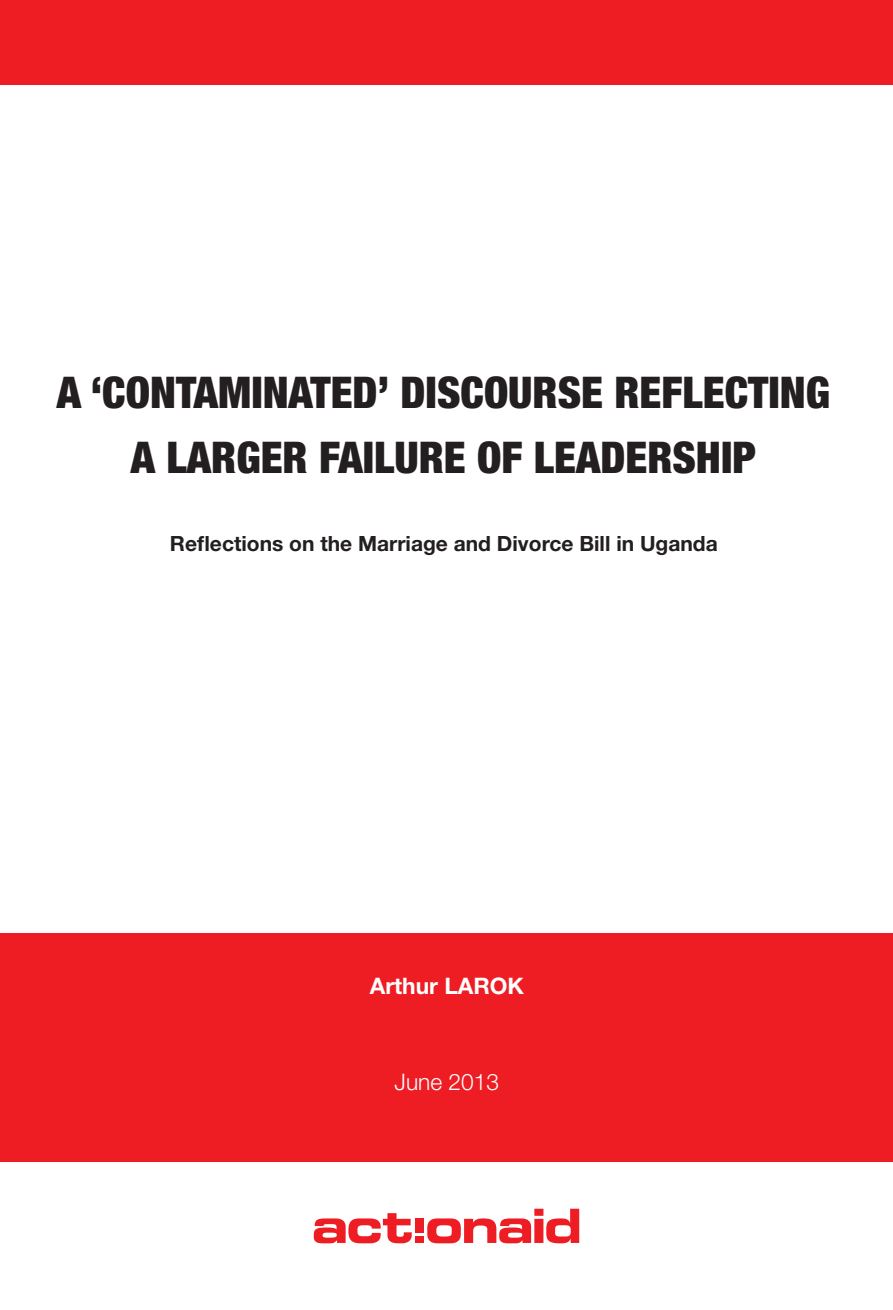
<style>
.page{position:relative;width:893px;height:1310px;background:#fff}
.page>*{position:absolute;margin:0;border:0;box-sizing:border-box;transform-origin:0 0}
.t1{font:900 condensed 43.75px "Helvetica Neue LT Std";color:#231f20}
.t2{font:700 22.75px "Helvetica Neue LT Std";color:#fff}
.t3{font:300 22.75px "Helvetica Neue LT Std";color:#fff}
.t4{font:700 21px "Helvetica Neue LT Std";color:#231f20}
</style>
<div class="page">
<div style="left:0;top:0;width:893px;height:84px;background:#ee1d23"></div>
<div style="left:0;top:933px;width:893px;height:228px;background:#ee1d23"></div>
<svg style="left:314px;top:1213px;width:98px;height:30px"></svg>
<svg style="left:427px;top:1208px;width:152px;height:35px"></svg>
<div style="left:415px;top:1218px;width:9px;height:14px;background:#ee1d23"></div>
<div style="left:415px;top:1235px;width:9px;height:7px;background:#ee1d23"></div>
<p class="t1" style="left:57px;top:366px;width:775px">A ‘CONTAMINATED’ DISCOURSE REFLECTING</p>
<p class="t1" style="left:131px;top:430px;width:626px">A LARGER FAILURE OF LEADERSHIP</p>
<p class="t4" style="left:170px;top:530px;width:549px">Reflections on the Marriage and Divorce Bill in Uganda</p>
<p class="t2" style="left:370px;top:972px;width:156px">Arthur LAROK</p>
<p class="t3" style="left:395px;top:1068px;width:106px">June 2013</p>
</div>
